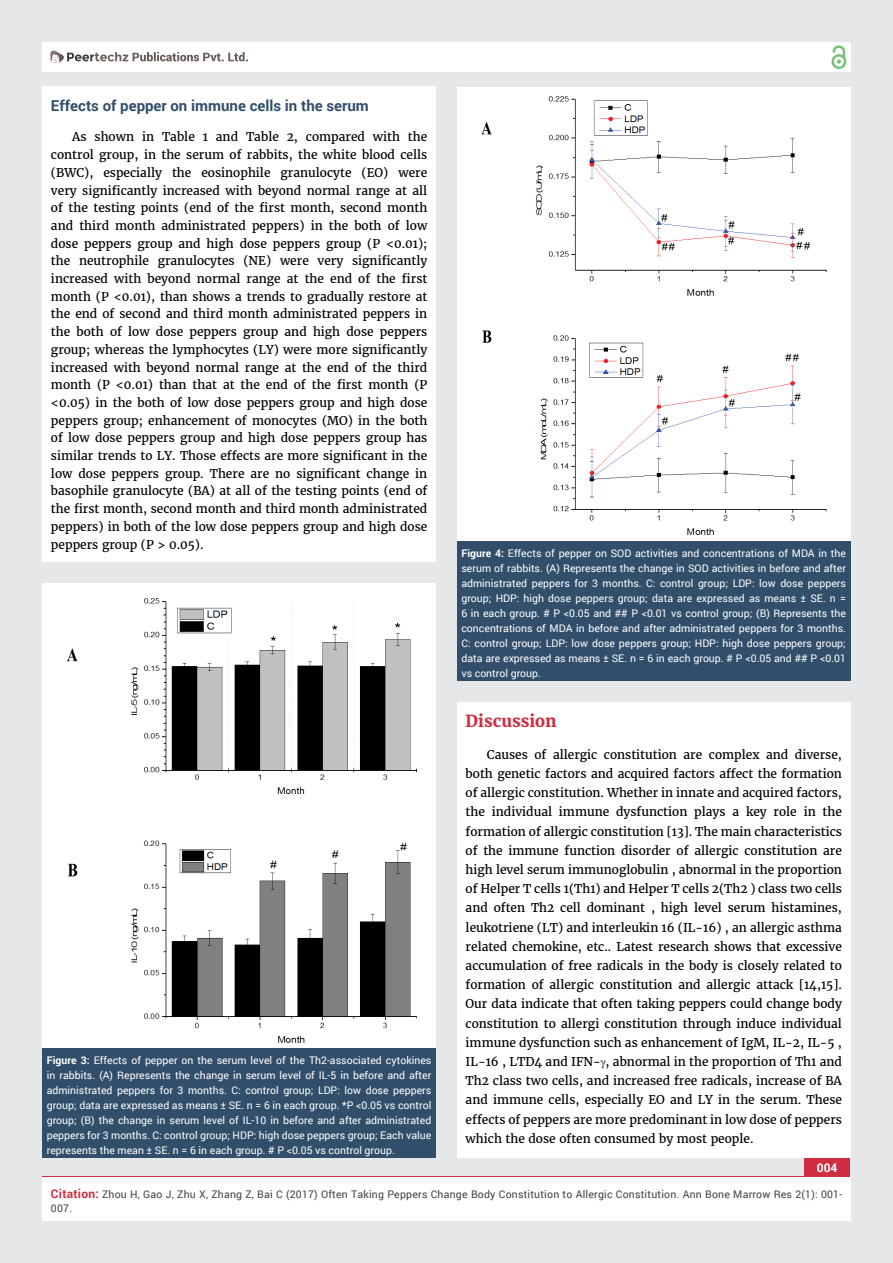
<style>
.page{position:relative;width:893px;height:1263px;background:#e6e7e8}
.page>*{position:absolute;margin:0;border:0;box-sizing:border-box;transform-origin:0 0}
.t1{font:700 16.5px "Merriweather";color:#cf2e41}
.t2{font:700 15px "Roboto";color:#314e6b}
.t3{font:12px/17.7px "Merriweather";color:#000;text-align:justify}
.t4{font:700 12px "Roboto";color:#fff}
.t5{font:10.5px/15px "Roboto";color:#fff;text-align:justify}
.t6{font:10.5px/13.5px "Roboto";letter-spacing:.02em;color:#414042}
.s1{font-weight:700}
.s2{font-weight:700;font-size:12px;color:#cf2e41}
</style>
<div class="page">
<div style="left:42px;top:43px;width:808px;height:29px;background:#fff"></div>
<div style="left:831px;top:54px;width:15px;height:15px;border:2px solid #74c273;border-radius:50%"></div>
<svg style="left:831px;top:45px;width:15px;height:19px"></svg>
<div style="left:804px;top:1156px;width:46px;height:43px;background:#cf2e41"></div>
<svg style="left:49px;top:50px;width:199px;height:14px"></svg>
<div style="left:42px;top:1177px;width:809px;height:43px;background:#fff"></div>
<div style="left:42px;top:87px;width:394px;height:475px;background:#fff"></div>
<div style="left:457px;top:702px;width:393px;height:456px;background:#fff"></div>
<div style="left:42px;top:583px;width:394px;height:465px;background:#fff"></div>
<div style="left:42px;top:1048px;width:394px;height:110px;background:#314e6b"></div>
<img style="left:66px;top:598px;width:351px;height:445px">
<div style="left:457px;top:87px;width:393px;height:454px;background:#fff"></div>
<div style="left:457px;top:541px;width:393px;height:140px;background:#314e6b"></div>
<img style="left:481px;top:96px;width:346px;height:439px">
<p class="t2" style="left:51px;top:95px;width:319px">Effects of pepper on immune cells in the serum</p>
<p class="t3" style="left:51px;top:128px;width:378px;text-indent:21px">As shown in Table 1 and Table 2, compared with the control group, in the serum of rabbits, the white blood cells (BWC), especially the eosinophile granulocyte (EO) were very significantly increased with beyond normal range at all of the testing points (end of the first month, second month and third month administrated peppers) in the both of low dose peppers group and high dose peppers group (P &lt;0.01); the neutrophile granulocytes (NE) were very significantly increased with beyond normal range at the end of the first month (P &lt;0.01), than shows a trends to gradually restore at the end of second and third month administrated peppers in the both of low dose peppers group and high dose peppers group; whereas the lymphocytes (LY) were more significantly increased with beyond normal range at the end of the third month (P &lt;0.01) than that at the end of the first month (P &lt;0.05) in the both of low dose peppers group and high dose peppers group; enhancement of monocytes (MO) in the both of low dose peppers group and high dose peppers group has similar trends to LY. Those effects are more significant in the low dose peppers group. There are no significant change in basophile granulocyte (BA) at all of the testing points (end of the first month, second month and third month administrated peppers) in both of the low dose peppers group and high dose peppers group (P &gt; 0.05).</p>
<p class="t5" style="left:47px;top:1052px;width:386px"><span class="s1">Figure 3:</span> Effects of pepper on the serum level of the Th2-associated cytokines in rabbits. (A) Represents the change in serum level of IL-5 in before and after administrated peppers for 3 months. C: control group; LDP: low dose peppers group; data are expressed as means ± SE. n = 6 in each group. *P &lt;0.05 vs control group; (B) the change in serum level of IL-10 in before and after administrated peppers for 3 months. C: control group; HDP: high dose peppers group; Each value represents the mean ± SE. n = 6 in each group. # P &lt;0.05 vs control group.</p>
<p class="t5" style="left:461px;top:545px;width:386px"><span class="s1">Figure 4:</span> Effects of pepper on SOD activities and concentrations of MDA in the serum of rabbits. (A) Represents the change in SOD activities in before and after administrated peppers for 3 months. C: control group; LDP: low dose peppers group; HDP: high dose peppers group; data are expressed as means ± SE. n = 6 in each group. # P &lt;0.05 and ## P &lt;0.01 vs control group; (B) Represents the concentrations of MDA in before and after administrated peppers for 3 months.<br>C: control group; LDP: low dose peppers group; HDP: high dose peppers group; data are expressed as means ± SE. n = 6 in each group. # P &lt;0.05 and ## P &lt;0.01 vs control group.</p>
<h1 class="t1" style="left:466px;top:711px;width:93px">Discussion</h1>
<p class="t3" style="left:466px;top:745px;width:378px;line-height:19.2px;text-indent:21px">Causes of allergic constitution are complex and diverse, both genetic factors and acquired factors affect the formation of allergic constitution. Whether in innate and acquired factors, the individual immune dysfunction plays a key role in the formation of allergic constitution [13]. The main characteristics of the immune function disorder of allergic constitution are high level serum immunoglobulin , abnormal in the proportion of Helper T cells 1(Th1) and Helper T cells 2(Th2 ) class two cells and often Th2 cell dominant , high level serum histamines, leukotriene (LT) and interleukin 16 (IL-16) , an allergic asthma related chemokine, etc.. Latest research shows that excessive accumulation of free radicals in the body is closely related to formation of allergic constitution and allergic attack [14,15].<br>Our data indicate that often taking peppers could change body constitution to allergi constitution through induce individual immune dysfunction such as enhancement of IgM, IL-2, IL-5 , IL-16 , LTD4 and IFN- , abnormal in the proportion of Th1 and Th2 class two cells, and increased free radicals, increase of BA and immune cells, especially EO and LY in the serum. These effects of peppers are more predominant in low dose of peppers which the dose often consumed by most people.</p>
<p class="t4" style="left:817px;top:1159px;width:22px">004</p>
<p class="t6" style="left:51px;top:1188px;width:793px"><span class="s2">Citation:</span> Zhou H, Gao J, Zhu X, Zhang Z, Bai C (2017) Often Taking Peppers Change Body Constitution to Allergic Constitution. Ann Bone Marrow Res 2(1): 001-<br>007.</p>
</div>
